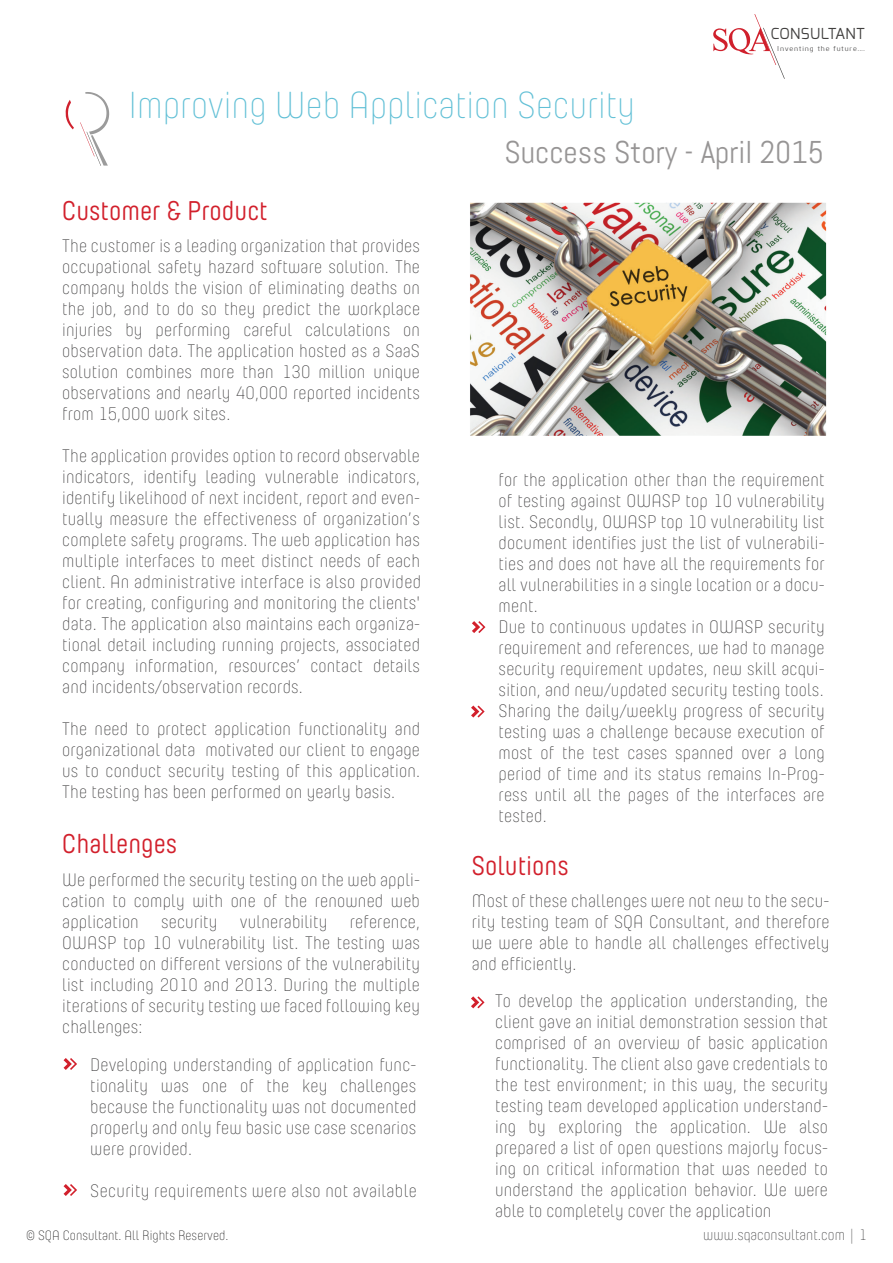
<style>
.page{position:relative;width:893px;height:1263px;background:#fff}
.page>*{position:absolute;margin:0;border:0;box-sizing:border-box;transform-origin:0 0}
.t1{font:100 37.5px "Yummo";color:#62c0d6}
.t2{font:31.5px "Abel";color:#979595}
.t3{font:27px "Yummo";color:#d2202c}
.t4{font:100 18px/21px "Yummo";letter-spacing:.01em;color:#393839;text-align:justify}
.t5{font:15.15px "Exo";letter-spacing:.025em;color:#41403f}
.t6{font:100 15px "Yummo";color:#3d3d3e}
.t7{font:100 13.5px "Yummo";color:#161515}
.t8{font:7.2px "Kuro";letter-spacing:.13em;color:#403f3f}
</style>
<div class="page">
<img style="left:470px;top:202px;width:357px;height:516px">
<svg style="left:713px;top:14px;width:72px;height:65px"></svg>
<svg style="left:472px;top:621px;width:13px;height:12px"></svg>
<svg style="left:471px;top:705px;width:14px;height:12px"></svg>
<svg style="left:64px;top:1058px;width:13px;height:12px"></svg>
<svg style="left:64px;top:1184px;width:13px;height:12px"></svg>
<svg style="left:471px;top:996px;width:13px;height:12px"></svg>
<svg style="left:65px;top:100px;width:9px;height:29px"></svg>
<svg style="left:80px;top:92px;width:29px;height:74px"></svg>
<p class="t5" style="left:771px;top:24px;width:96px">CONSULTANT</p>
<p class="t8" style="left:777px;top:43px;width:89px">Inventing the future....</p>
<h1 class="t1" style="left:128px;top:84px;width:508px">Improving Web Application Security</h1>
<h2 class="t2" style="left:504px;top:132px;width:321px">Success Story - April 2015</h2>
<h3 class="t3" style="left:62px;top:191px;width:207px">Customer &amp; Product</h3>
<p class="t4" style="left:62px;top:236px;width:359px">The customer is a leading organization that provides occupational safety hazard software solution. The company holds the vision of eliminating deaths on the job, and to do so they predict the workplace injuries by performing careful calculations on observation data. The application hosted as a SaaS solution combines more than 130 million unique observations and nearly 40,000 reported incidents from 15,000 work sites.</p>
<p class="t4" style="left:62px;top:446px;width:361px">The application provides option to record observable indicators, identify leading vulnerable indicators, identify likelihood of next incident, report and even&shy;tually measure the effectiveness of organization’s complete safety programs. The web application has multiple interfaces to meet distinct needs of each client. An administrative interface is also provided for creating, configuring and monitoring the clients' data. The application also maintains each organiza&shy;tional detail including running projects, associated company information, resources’ contact details and incidents/observation records.</p>
<p class="t4" style="left:62px;top:719px;width:359px">The need to protect application functionality and organizational data motivated our client to engage us to conduct security testing of this application.<br>The testing has been performed on yearly basis.</p>
<h3 class="t3" style="left:62px;top:825px;width:117px">Challenges</h3>
<p class="t4" style="left:62px;top:869px;width:359px">We performed the security testing on the web appli&shy;cation to comply with one of the renowned web application security vulnerability reference, OWASP top 10 vulnerability list. The testing was conducted on different versions of the vulnerability list including 2010 and 2013. During the multiple iterations of security testing we faced following key challenges:</p>
<p class="t4" style="left:90px;top:1054px;width:328px">Developing understanding of application func&shy;tionality was one of the key challenges because the functionality was not documented properly and only few basic use case scenarios were provided.</p>
<p class="t4" style="left:90px;top:1180px;width:328px">Security requirements were also not available</p>
<p class="t4" style="left:499px;top:470px;width:328px;text-align:left">for the application other than the requirement of testing against OWASP top 10 vulnerability list. Secondly, OWASP top 10 vulnerability list document identifies just the list of vulnerabili&shy;ties and does not have all the requirements for all vulnerabilities in a single location or a docu&shy;ment.<br>Due to continuous updates in OWASP security requirement and references, we had to manage security requirement updates, new skill acqui&shy;sition, and new/updated security testing tools.<br>Sharing the daily/weekly progress of security testing was a challenge because execution of most of the test cases spanned over a long period of time and its status remains In-Prog&shy;ress until all the pages of the interfaces are tested.</p>
<h3 class="t3" style="left:471px;top:847px;width:99px">Solutions</h3>
<p class="t4" style="left:472px;top:891px;width:359px">Most of these challenges were not new to the secu&shy;rity testing team of SQA Consultant, and therefore we were able to handle all challenges effectively and efficiently.</p>
<p class="t4" style="left:495px;top:991px;width:334px">To develop the application understanding, the client gave an initial demonstration session that comprised of an overview of basic application functionality. The client also gave credentials to the test environment; in this way, the security testing team developed application understand&shy;ing by exploring the application. We also prepared a list of open questions majorly focus&shy;ing on critical information that was needed to understand the application behavior. We were able to completely cover the application</p>
<p class="t7" style="left:26px;top:1227px;width:204px">© SQA Consultant. All Rights Reserved.</p>
<p class="t6" style="left:703px;top:1227px;width:165px">www.sqaconsultant.com | 1</p>
</div>
